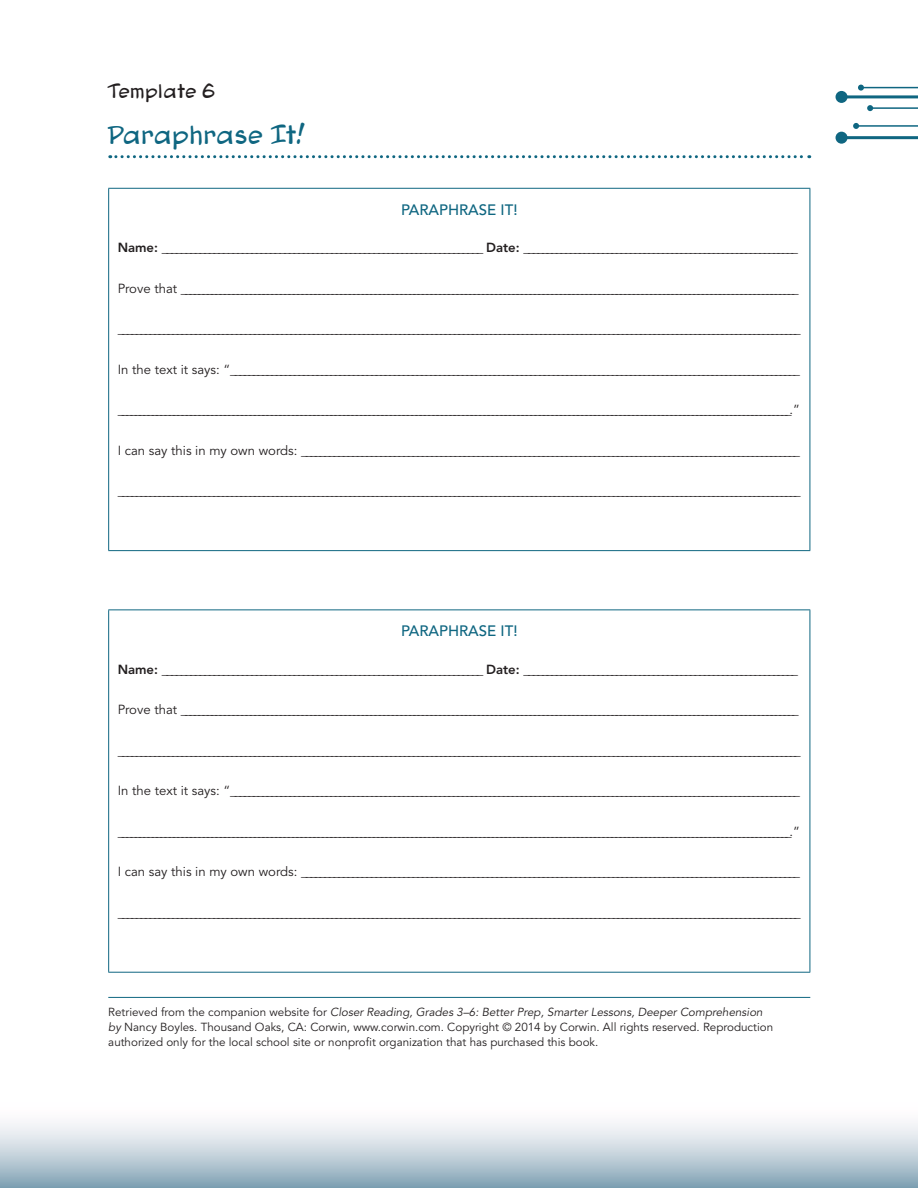
<style>
.page{position:relative;width:918px;height:1188px;background:#fff}
.page>*{position:absolute;margin:0;border:0;box-sizing:border-box;transform-origin:0 0}
.FT{font:24px "Blambot Pro Lite";letter-spacing:.005em;color:#0f6681}
.FN{font:18px "Blambot Pro Lite";letter-spacing:.005em;color:#231f20}
.Figure_Text__B{font:500 15px "Avenir LT Std";color:#0f6681}
.Figure_Text{font:800 13.2px "Avenir LT Std";color:#231f20}
.Figure_Text__B-2{font:800 13.2px "Avenir LT Std";color:#231f20}
.Source_Note{font:11.7px/15px "Avenir LT Std";color:#231f20}
.s1{font-weight:400}
.s2{font-style:italic}
</style>
<div class="page">
<div style="left:0;top:1101px;width:918px;height:87px;background:linear-gradient(to bottom,#fff,#8baaba)"></div>
<svg style="left:110px;top:155px;width:700px;height:3px"></svg>
<hr style="left:108px;top:997px;width:702px;height:1px;background:#0f6681">
<hr style="left:108px;top:188px;width:702px;height:1px;background:#0f6681">
<hr style="left:108px;top:189px;width:1px;height:361px;background:#0f6681">
<hr style="left:810px;top:189px;width:1px;height:361px;background:#0f6681">
<hr style="left:108px;top:550px;width:702px;height:1px;background:#0f6681">
<hr style="left:108px;top:609px;width:702px;height:1px;background:#0f6681">
<hr style="left:108px;top:610px;width:1px;height:362px;background:#0f6681">
<hr style="left:810px;top:610px;width:1px;height:362px;background:#0f6681">
<hr style="left:108px;top:972px;width:702px;height:1px;background:#0f6681">
<hr style="left:842px;top:95px;width:76px;height:3px;background:#0f6681">
<div style="left:836px;top:91px;width:12px;height:12px;background:#0f6681;border-radius:50%"></div>
<hr style="left:842px;top:136px;width:76px;height:3px;background:#0f6681">
<div style="left:836px;top:132px;width:12px;height:12px;background:#0f6681;border-radius:50%"></div>
<hr style="left:861px;top:87px;width:57px;height:1px;background:#0f6681">
<svg style="left:858px;top:85px;width:6px;height:6px"></svg>
<hr style="left:870px;top:107px;width:48px;height:2px;background:#0f6681">
<svg style="left:867px;top:105px;width:6px;height:6px"></svg>
<hr style="left:856px;top:125px;width:62px;height:2px;background:#0f6681">
<svg style="left:853px;top:123px;width:6px;height:6px"></svg>
<p class="FN" style="left:108px;top:81px;width:109px">Template 6</p>
<p class="FT" style="left:108px;top:121px;width:197px">Paraphrase It!</p>
<p class="Figure_Text__B" style="left:401px;top:201px;width:118px">PARAPHRASE IT!</p>
<p class="Figure_Text__B-2" style="left:118px;top:240px;width:682px">Name: ____________________________________________________________________ Date: ___________________________________________________________</p>
<p class="Figure_Text" style="left:118px;top:280px;width:683px"><span class="s1">P ro v e t h a t</span> _______________________________________________________________________________________________________________________________________________</p>
<p class="Figure_Text__B-2" style="left:118px;top:321px;width:685px">______________________________________________________________________________________________________________________________________________________</p>
<p class="Figure_Text" style="left:118px;top:361px;width:684px"><span class="s1">In the text it says: “</span>_____________________________________________________________________________________________________________________________</p>
<p class="Figure_Text" style="left:118px;top:402px;width:684px">______________________________________________________________________________________________________________________________________________________________<span class="s1">. ”</span></p>
<p class="Figure_Text" style="left:118px;top:442px;width:684px"><span class="s1">I can say this in my own words:</span> ___________________________________________________________________________________________________________</p>
<p class="Figure_Text__B-2" style="left:118px;top:483px;width:685px">______________________________________________________________________________________________________________________________________________________</p>
<p class="Figure_Text__B" style="left:401px;top:622px;width:118px">PARAPHRASE IT!</p>
<p class="Figure_Text__B-2" style="left:118px;top:661px;width:682px">Name: ____________________________________________________________________ Date: ___________________________________________________________</p>
<p class="Figure_Text" style="left:118px;top:702px;width:683px"><span class="s1">P ro v e t h a t</span> _______________________________________________________________________________________________________________________________________________</p>
<p class="Figure_Text__B-2" style="left:118px;top:742px;width:685px">______________________________________________________________________________________________________________________________________________________</p>
<p class="Figure_Text" style="left:118px;top:783px;width:684px"><span class="s1">In the text it says: “</span>_____________________________________________________________________________________________________________________________</p>
<p class="Figure_Text" style="left:118px;top:823px;width:684px">______________________________________________________________________________________________________________________________________________________________<span class="s1">. ”</span></p>
<p class="Figure_Text" style="left:118px;top:864px;width:684px"><span class="s1">I can say this in my own words:</span> ___________________________________________________________________________________________________________</p>
<p class="Figure_Text__B-2" style="left:118px;top:904px;width:685px">______________________________________________________________________________________________________________________________________________________</p>
<p class="Source_Note" style="left:108px;top:1005px;width:666px">Retrieved from the companion website for <span class="s2">Closer Reading, Grades 3–6: Better Prep, Smarter Lessons, Deeper Comprehension by</span> Nancy Boyles. Thousand Oaks, CA: Corwin, www.corwin.com. Copyright © 2014 by Corwin. All rights reserved. Reproduction authorized only for the local school site or nonprofit organization that has purchased this book.</p>
</div>
